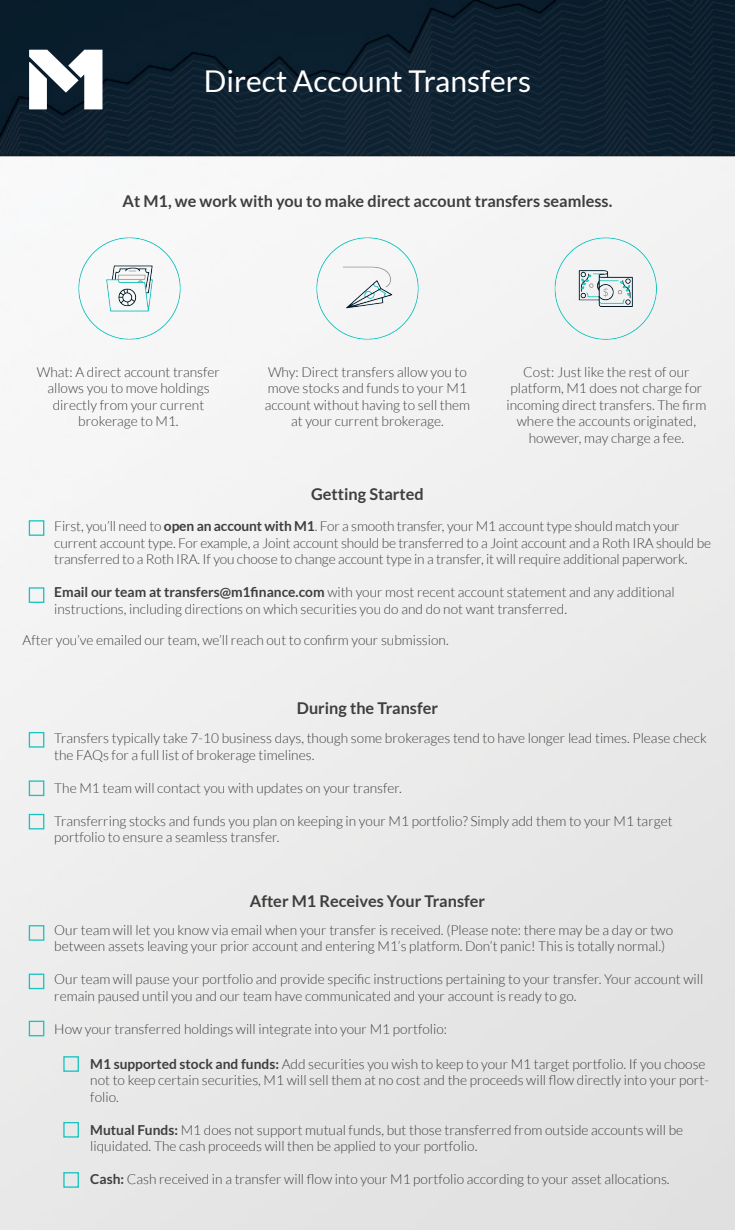
<style>
.page{position:relative;width:735px;height:1230px;background:#fff}
.page>*{position:absolute;margin:0;border:0;box-sizing:border-box;transform-origin:0 0}
.t1{font:30px "Lato";color:#fff}
.t2{font:700 16.25px "Lato";color:#3e3e3e}
.t3{font:300 13.75px/16.5px "Lato";color:#3e3e3e}
.s1{font-weight:700}
</style>
<div class="page">
<img style="left:0;top:0;width:735px;height:1230px">
<div style="left:29px;top:520px;width:15px;height:16px;border:1px solid #18c4be"></div>
<div style="left:29px;top:587px;width:15px;height:16px;border:1px solid #18c4be"></div>
<div style="left:29px;top:732px;width:15px;height:16px;border:1px solid #18c4be"></div>
<div style="left:29px;top:780px;width:15px;height:16px;border:1px solid #18c4be"></div>
<div style="left:29px;top:814px;width:15px;height:15px;border:1px solid #18c4be"></div>
<img style="left:75px;top:235px;width:108px;height:108px">
<img style="left:314px;top:235px;width:108px;height:108px">
<img style="left:552px;top:235px;width:108px;height:108px">
<div style="left:29px;top:925px;width:15px;height:16px;border:1px solid #18c4be"></div>
<div style="left:29px;top:974px;width:15px;height:15px;border:1px solid #18c4be"></div>
<div style="left:63px;top:1056px;width:16px;height:16px;border:1px solid #18c4be"></div>
<div style="left:63px;top:1122px;width:16px;height:16px;border:1px solid #18c4be"></div>
<div style="left:63px;top:1172px;width:16px;height:16px;border:1px solid #18c4be"></div>
<div style="left:29px;top:1021px;width:15px;height:15px;border:1px solid #18c4be"></div>
<svg style="left:29px;top:50px;width:73px;height:59px"></svg>
<h1 class="t1" style="left:204px;top:64px;width:329px">Direct Account Transfers</h1>
<p class="t2" style="left:123px;top:191px;width:491px">At M1, we work with you to make direct account transfers seamless.</p>
<p class="t3" style="left:37px;top:364px;width:185px;text-align:center">What: A direct account transfer allows you to move holdings directly from your current brokerage to M1.</p>
<p class="t3" style="left:265px;top:364px;width:207px;text-align:center">Why: Direct transfers allow you to move stocks and funds to your M1 account without having to sell them at your current brokerage.</p>
<p class="t3" style="left:507px;top:364px;width:201px;text-align:center">Cost: Just like the rest of our platform, M1 does not charge for incoming direct transfers. The firm where the accounts originated, however, may charge a fee.</p>
<p class="t2" style="left:311px;top:485px;width:114px">Getting Started</p>
<p class="t3" style="left:54px;top:518px;width:658px">First, you’ll need to <span class="s1">open an account with M1</span>. For a smooth transfer, your M1 account type should match your current account type. For example, a Joint account should be transferred to a Joint account and a Roth IRA should be transferred to a Roth IRA. If you choose to change account type in a transfer, it will require additional paperwork.</p>
<p class="t3" style="left:54px;top:584px;width:622px"><span class="s1">Email our team at transfers@m1finance.com</span> with your most recent account statement and any additional instructions, including directions on which securities you do and do not want transferred.</p>
<p class="t3" style="left:22px;top:632px;width:428px">After you’ve emailed our team, we’ll reach out to confirm your submission.</p>
<p class="t2" style="left:297px;top:699px;width:143px">During the Transfer</p>
<p class="t3" style="left:54px;top:730px;width:654px">Transfers typically take 7-10 business days, though some brokerages tend to have longer lead times. Please check the FAQs for a full list of brokerage timelines.</p>
<p class="t3" style="left:54px;top:779px;width:349px">The M1 team will contact you with updates on your transfer.</p>
<p class="t3" style="left:54px;top:812px;width:620px">Transferring stocks and funds you plan on keeping in your M1 portfolio? Simply add them to your M1 target portfolio to ensure a seamless transfer.</p>
<p class="t2" style="left:250px;top:892px;width:237px">After M1 Receives Your Transfer</p>
<p class="t3" style="left:54px;top:922px;width:620px">Our team will let you know via email when your transfer is received. (Please note: there may be a day or two between assets leaving your prior account and entering M1’s platform. Don’t panic! This is totally normal.)</p>
<p class="t3" style="left:54px;top:971px;width:650px">Our team will pause your portfolio and provide specific instructions pertaining to your transfer. Your account will remain paused until you and our team have communicated and your account is ready to go.</p>
<p class="t3" style="left:54px;top:1021px;width:394px">How your transferred holdings will integrate into your M1 portfolio:</p>
<p class="t3" style="left:90px;top:1055px;width:620px"><span class="s1">M1 supported stock and funds:</span> Add securities you wish to keep to your M1 target portfolio. If you choose not to keep certain securities, M1 will sell them at no cost and the proceeds will flow directly into your port&shy;folio.</p>
<p class="t3" style="left:90px;top:1121px;width:595px"><span class="s1">Mutual Funds:</span> M1 does not support mutual funds, but those transferred from outside accounts will be liquidated. The cash proceeds will then be applied to your portfolio.</p>
<p class="t3" style="left:90px;top:1171px;width:581px"><span class="s1">Cash:</span> Cash received in a transfer will flow into your M1 portfolio according to your asset allocations.</p>
</div>
